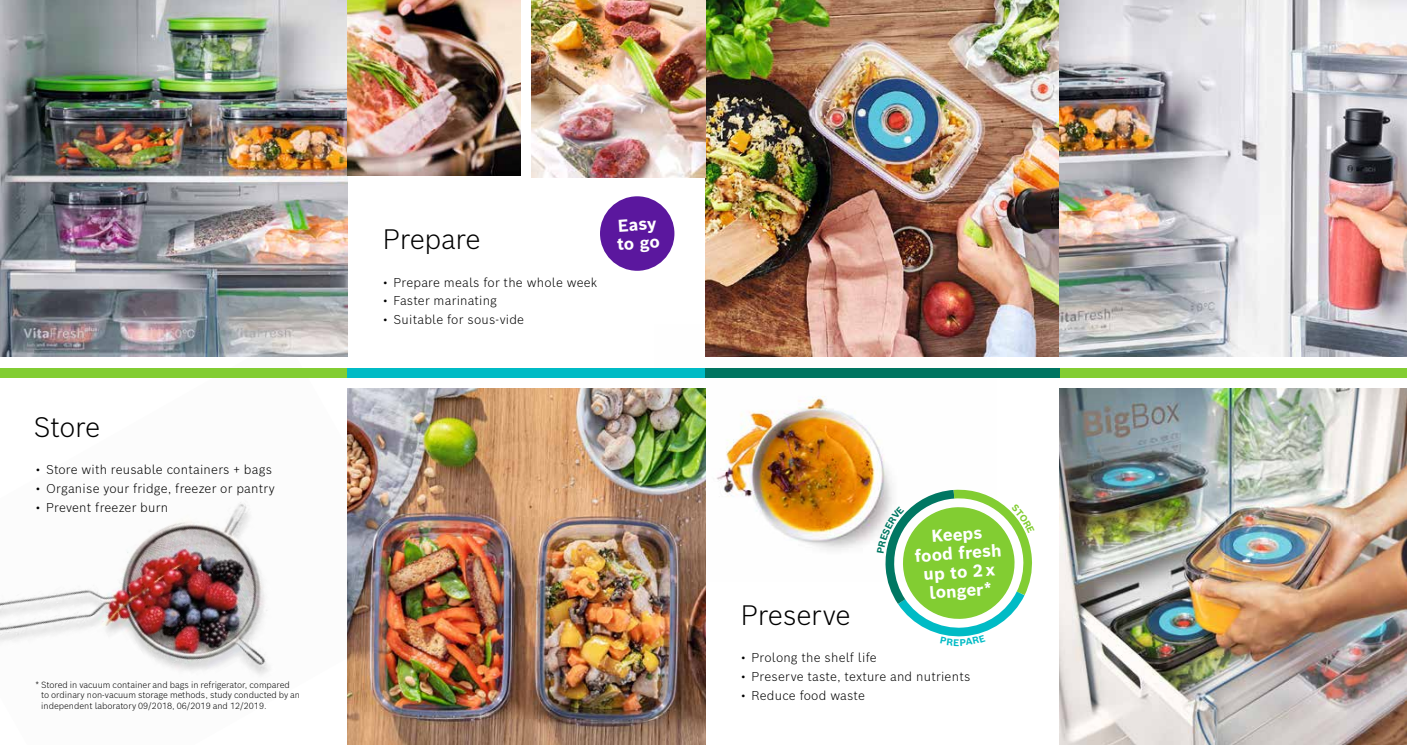
<style>
.page{position:relative;width:1407px;height:745px;background:#fff}
.page>*{position:absolute;margin:0;border:0;box-sizing:border-box;transform-origin:0 0}
.t1{font:300 27.5px "Bosch Sans";letter-spacing:-.015em;color:#000}
.t2{font:700 16.88px/18.8px "Bosch Sans";color:#fff;text-align:center}
.t3{font:300 12.5px "Bosch Sans";letter-spacing:.02em;color:#000}
.t4{font:300 8.75px/10.5px "Bosch Sans";color:#000}
</style>
<div class="page">
<img style="left:654px;top:356px;width:343px;height:225px">
<img style="left:0;top:337px;width:438px;height:339px">
<img style="left:0;top:0;width:347px;height:356px">
<img style="left:705px;top:0;width:702px;height:356px">
<img style="left:347px;top:388px;width:358px;height:356px">
<img style="left:347px;top:0;width:174px;height:175px">
<img style="left:531px;top:0;width:174px;height:177px">
<div style="left:0;top:367px;width:347px;height:10px;background:#82cd32"></div>
<div style="left:1059px;top:367px;width:348px;height:10px;background:#82cd32"></div>
<div style="left:347px;top:367px;width:358px;height:10px;background:#00bbc5"></div>
<div style="left:705px;top:367px;width:354px;height:10px;background:#007561"></div>
<img style="left:1059px;top:388px;width:348px;height:356px">
<div style="left:600px;top:196px;width:74px;height:74px;background:#5b179e;border-radius:50%"></div>
<svg style="left:877px;top:484px;width:155px;height:153px"></svg>
<h1 class="t1" style="left:33px;top:408px;width:68px">Store</h1>
<p class="t3" style="left:35px;top:461px;width:238px">• Store with reusable containers + bags</p>
<p class="t3" style="left:35px;top:480px;width:241px">• Organise your fridge, freezer or pantry</p>
<p class="t3" style="left:35px;top:498px;width:134px">• Prevent freezer burn</p>
<p class="t4" style="left:41px;top:678px;width:260px;text-indent:-6px">* Stored in vacuum container and bags in refrigerator, compared<br>to ordinary non-vacuum storage methods, study conducted by an independent laboratory 09/2018, 06/2019 and 12/2019.</p>
<h1 class="t1" style="left:383px;top:221px;width:99px">Prepare</h1>
<p class="t3" style="left:383px;top:273px;width:216px">• Prepare meals for the whole week</p>
<p class="t3" style="left:383px;top:292px;width:116px">• Faster marinating</p>
<p class="t3" style="left:383px;top:311px;width:143px">• Suitable for sous-vide</p>
<h2 class="t2" style="left:615px;top:216px;width:44px;text-align:left;rotate:-4deg">Easy to go</h2>
<h2 class="t2" style="left:913px;top:527px;width:89px;rotate:-4deg">Keeps food fresh up to 2 x longer*</h2>
<h1 class="t1" style="left:741px;top:596px;width:111px">Preserve</h1>
<p class="t3" style="left:741px;top:648px;width:137px">• Prolong the shelf life</p>
<p class="t3" style="left:741px;top:667px;width:231px">• Preserve taste, texture and nutrients</p>
<p class="t3" style="left:741px;top:686px;width:126px">• Reduce food waste</p>
</div>
